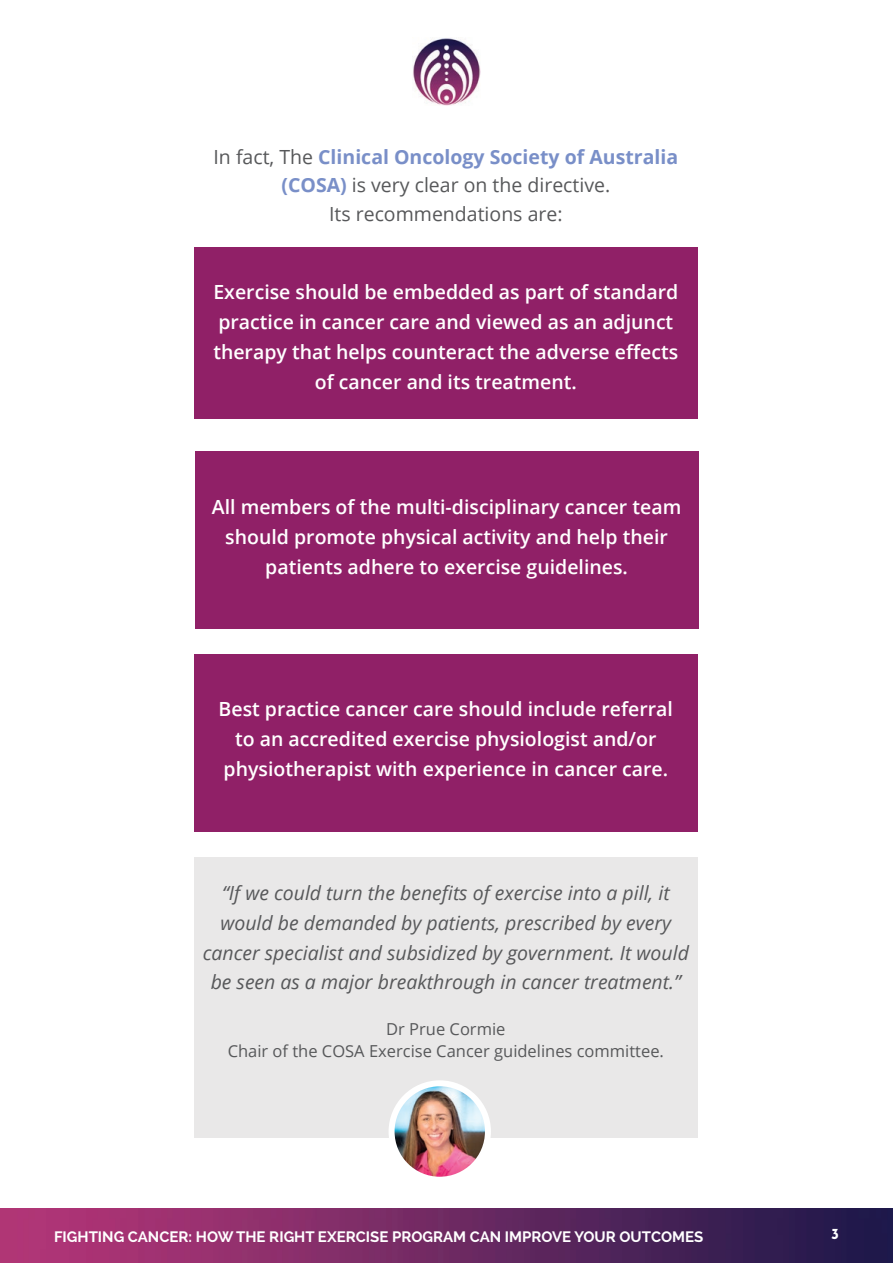
<style>
.page{position:relative;width:893px;height:1263px;background:#fff}
.page>*{position:absolute;margin:0;border:0;box-sizing:border-box;transform-origin:0 0}
.t1{font:600 19.5px/30px "Open Sans";color:#fff;text-align:center}
.t2{font:italic 19.5px/30px "Open Sans";color:#57585a;text-align:center}
.t3{font:19.5px/28.5px "Open Sans";color:#57585a;text-align:center}
.t4{font:16.5px/22.5px "Open Sans";color:#57585a;text-align:center}
.t5{font:700 15px "Raleway";color:#fff}
.t6{font:700 15px "Josefin Sans";color:#fff}
.s1{font-weight:700;color:#798fc8}
</style>
<div class="page">
<img style="left:0;top:1209px;width:893px;height:54px">
<img style="left:413px;top:38px;width:67px;height:68px">
<div style="left:194px;top:247px;width:503px;height:172px;background:#902067"></div>
<div style="left:195px;top:451px;width:503px;height:177px;background:#902067"></div>
<div style="left:194px;top:655px;width:503px;height:177px;background:#902067"></div>
<div style="left:194px;top:857px;width:503px;height:280px;background:#e9e8e8"></div>
<img style="left:392px;top:1083px;width:96px;height:97px;border-radius:48px">
<div style="left:389px;top:1080px;width:102px;height:103px;border:6px solid #fff;border-radius:50%"></div>
<p class="t3" style="left:214px;top:142px;width:466px">In fact, The <span class="s1">Clinical Oncology Society of Australia (COSA)</span> is very clear on the directive.<br>Its recommendations are:</p>
<p class="t1" style="left:213px;top:277px;width:466px">Exercise should be embedded as part of standard practice in cancer care and viewed as an adjunct therapy that helps counteract the adverse effects of cancer and its treatment.</p>
<p class="t1" style="left:212px;top:491px;width:471px">All members of the multi-disciplinary cancer team should promote physical activity and help their patients adhere to exercise guidelines.</p>
<p class="t1" style="left:219px;top:694px;width:456px">Best practice cancer care should include referral to an accredited exercise physiologist and/or physiotherapist with experience in cancer care.</p>
<p class="t2" style="left:203px;top:877px;width:488px">“If we could turn the benefits of exercise into a pill, it would be demanded by patients, prescribed by every cancer specialist and subsidized by government. It would be seen as a major breakthrough in cancer treatment.”</p>
<p class="t4" style="left:228px;top:1017px;width:438px">Dr Prue Cormie<br>Chair of the COSA Exercise Cancer guidelines committee.</p>
<p class="t5" style="left:54px;top:1228px;width:651px">FIGHTING CANCER: HOW THE RIGHT EXERCISE PROGRAM CAN IMPROVE YOUR OUTCOMES</p>
<p class="t6" style="left:831px;top:1221px;width:9px">3</p>
</div>
